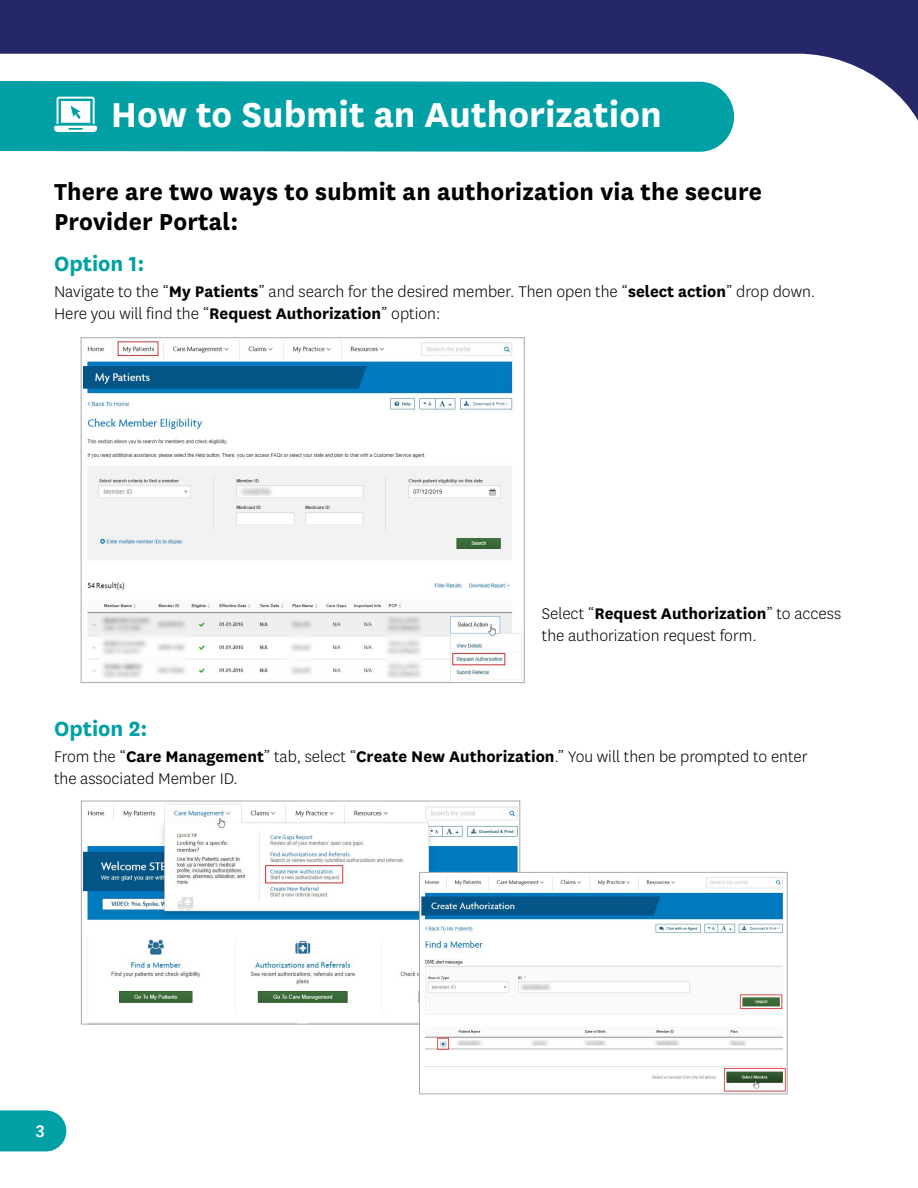
<style>
.page{position:relative;width:918px;height:1188px;background:#fff}
.page>*{position:absolute;margin:0;border:0;box-sizing:border-box;transform-origin:0 0}
.t1{font:700 40.5px "Centene Sans";color:#fff}
.t2{font:700 27px/30px "Centene Sans";letter-spacing:.005em;color:#000}
.t3{font:700 24px "Centene Sans";color:#00a0a4}
.t4{font:500 19.5px "Centene Sans";color:#fff}
.t5{font:300 18px/22.5px "Centene Sans";color:#000}
.s1{font-weight:700}
</style>
<div class="page">
<svg style="left:0;top:0;width:918px;height:121px;fill:#262769"></svg>
<svg style="left:0;top:1110px;width:66px;height:41px;background:#11a6aa"></svg>
<div style="left:0;top:81px;width:734px;height:71px;background:#00a0a4"></div>
<svg style="left:52px;top:97px;width:47px;height:35px"></svg>
<img style="left:83px;top:340px;width:439px;height:341px">
<div style="left:81px;top:338px;width:443px;height:345px;border:1px solid #a7a9ac"></div>
<img style="left:83px;top:804px;width:435px;height:219px">
<div style="left:81px;top:801px;width:439px;height:224px;border:1px solid #a7a9ac"></div>
<img style="left:421px;top:874px;width:365px;height:218px">
<div style="left:419px;top:872px;width:369px;height:222px;border:1px solid #a7a9ac"></div>
<h2 class="t1" style="left:111px;top:86px;width:553px">How to Submit an Authorization</h2>
<h3 class="t2" style="left:54px;top:175px;width:709px">There are two ways to submit an authorization via the secure<br>Provider Portal:</h3>
<p class="t3" style="left:54px;top:247px;width:92px">Option 1:</p>
<p class="t5" style="left:54px;top:280px;width:763px">Navigate to the “<span class="s1">My Patients</span>” and search for the desired member. Then open the “<span class="s1">select action</span>” drop down.<br>Here you will find the “<span class="s1">Request Authorization</span>” option:</p>
<p class="t5" style="left:542px;top:601px;width:301px">Select “<span class="s1">Request Authorization</span>” to access the authorization request form.</p>
<p class="t3" style="left:54px;top:711px;width:95px">Option 2:</p>
<p class="t5" style="left:54px;top:744px;width:755px">From the “<span class="s1">Care Management</span>” tab, select “<span class="s1">Create New Authorization</span>.” You will then be prompted to enter the associated Member ID.</p>
<p class="t4" style="left:36px;top:1118px;width:10px">3</p>
</div>
